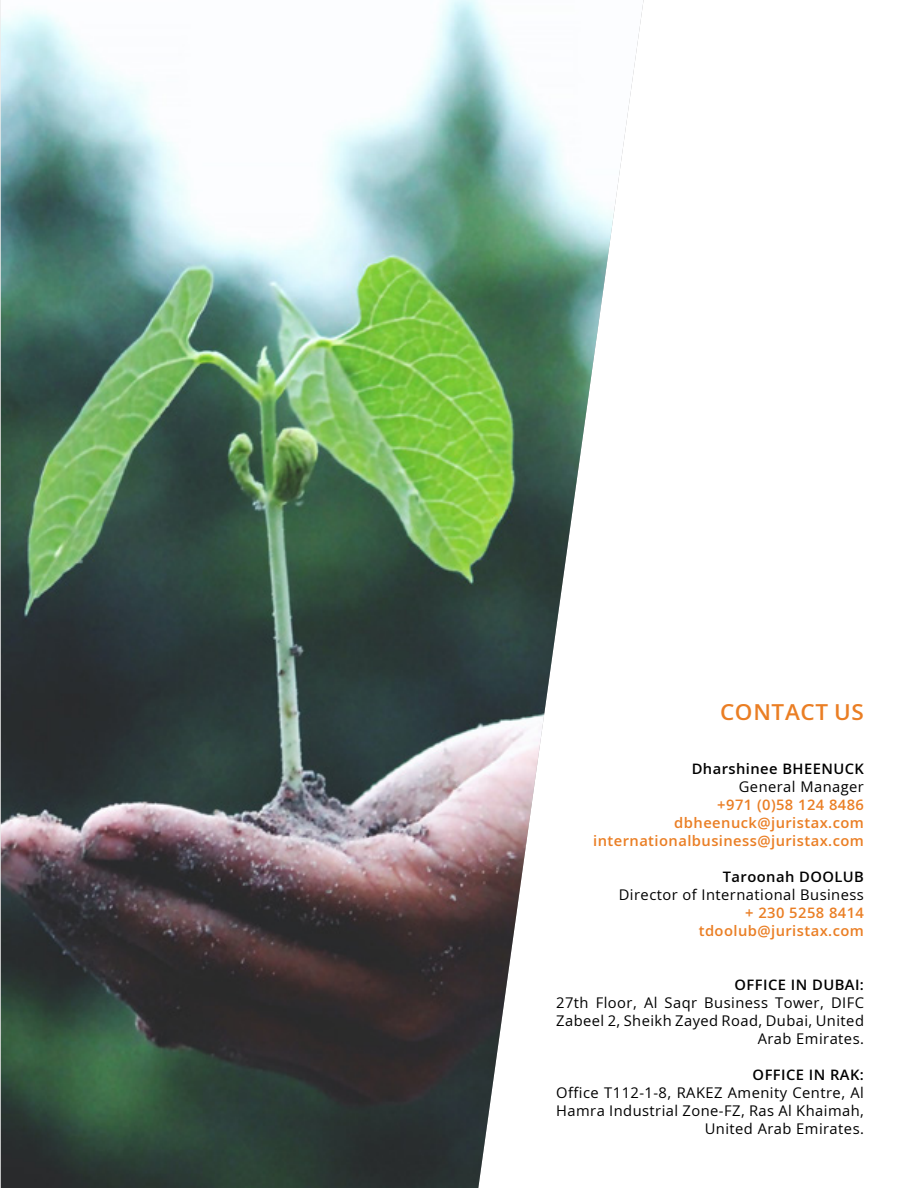
<style>
.page{position:relative;width:918px;height:1188px;background:#fff}
.page>*{position:absolute;margin:0;border:0;box-sizing:border-box;transform-origin:0 0}
.t1{font:600 22.5px "Open Sans";letter-spacing:.03em;color:#ea7e24}
.t2{font:14.7px/18px "Open Sans";letter-spacing:.03em;color:#000;text-align:right}
.t3{font:600 14.7px/18px "Open Sans";letter-spacing:.03em;color:#ea7e24;text-align:right}
.t4{font:600 14.7px "Open Sans";letter-spacing:.03em;color:#000}
</style>
<div class="page">
<img style="left:1px;top:0;width:643px;height:1188px">
<h1 class="t1" style="left:720px;top:696px;width:145px">CONTACT US</h1>
<p class="t4" style="left:692px;top:759px;width:174px">Dharshinee BHEENUCK</p>
<p class="t2" style="left:739px;top:777px;width:127px">General Manager</p>
<p class="t3" style="left:593px;top:795px;width:272px">+971 (0)58 124 8486 dbheenuck@juristax.com internationalbusiness@juristax.com</p>
<p class="t4" style="left:723px;top:867px;width:143px">Taroonah DOOLUB</p>
<p class="t2" style="left:619px;top:885px;width:247px">Director of International Business</p>
<p class="t3" style="left:699px;top:903px;width:167px">+ 230 5258 8414 tdoolub@juristax.com</p>
<p class="t4" style="left:735px;top:975px;width:131px">OFFICE IN DUBAI:</p>
<p class="t2" style="left:556px;top:993px;width:309px">27th Floor, Al Saqr Business Tower, DIFC<br>Zabeel 2, Sheikh Zayed Road, Dubai, United<br>Arab Emirates.</p>
<p class="t4" style="left:753px;top:1065px;width:113px">OFFICE IN RAK:</p>
<p class="t2" style="left:556px;top:1083px;width:309px">Office T112-1-8, RAKEZ Amenity Centre, Al<br>Hamra Industrial Zone-FZ, Ras Al Khaimah,<br>United Arab Emirates.</p>
</div>
